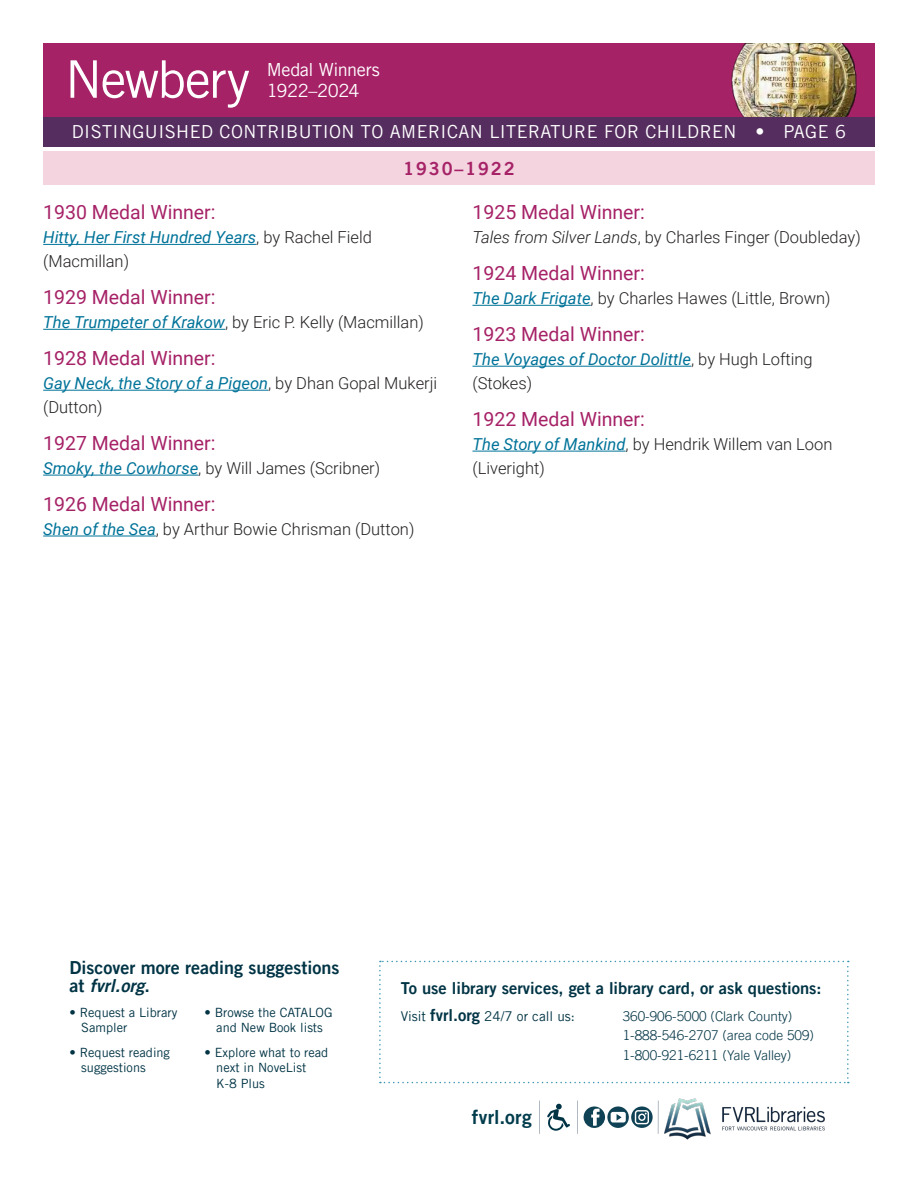
<style>
.page{position:relative;width:918px;height:1188px;background:#fff}
.page>*{position:absolute;margin:0;border:0;box-sizing:border-box;transform-origin:0 0}
.t1{font:51.9px "Trade Gothic LT Pro";letter-spacing:-.03em;color:#fff}
.t2{font:19.5px "Roboto";color:#a62267}
.t3{font:19.5px "Trade Gothic LT Pro Bd 2";letter-spacing:.015em;color:#003c4c}
.t4{font:18.15px/21.8px "Trade Gothic LT Pro";letter-spacing:-.025em;color:#fff}
.t5{font:18px "Trade Gothic LT Pro";letter-spacing:.025em;color:#fff}
.t6{font:18px "Trade Gothic LT Pro Bd 2";color:#003445}
.t7{font:18px "Trade Gothic LT Pro Bd 2 Obl";color:#003445}
.t8{font:18px "Trade Gothic LT Pro Bd 2";letter-spacing:.1em;color:#a62267}
.t9{font:300 16.5px/24px "Roboto";color:#231f20}
.t10{font:italic 16.5px/24px "Roboto";color:#007399}
.t11{font:16.5px "Trade Gothic LT Pro Bd 2";color:#003445}
.t12{font:300 13.5px/19.5px "Trade Gothic LT Pro";color:#003445}
.t13{font:13.5px "Trade Gothic LT Pro";color:#003445}
.t14{font:12.75px/15.3px "Trade Gothic LT Pro";color:#003445}
.s1{font-weight:300;font-style:normal;color:#231f20}
.s2{font-weight:400;font-style:italic;color:#007399}
.s3{font-style:italic}
.s4{font-family:"Trade Gothic LT Pro Bd 2"}
.s5{font-family:"Trade Gothic LT Pro Bd 2";font-size:16.5px}
</style>
<div class="page">
<div style="left:43px;top:151px;width:832px;height:34px;background:#f3d4df"></div>
<div style="left:43px;top:117px;width:832px;height:30px;background:#552d5f"></div>
<hr style="left:43px;top:244px;width:213px;height:1px;background:#007399">
<hr style="left:43px;top:329px;width:182px;height:1px;background:#007399">
<hr style="left:43px;top:390px;width:225px;height:1px;background:#007399">
<hr style="left:43px;top:475px;width:155px;height:1px;background:#007399">
<hr style="left:43px;top:536px;width:113px;height:1px;background:#007399">
<hr style="left:472px;top:305px;width:119px;height:1px;background:#007399">
<hr style="left:472px;top:366px;width:219px;height:1px;background:#007399">
<hr style="left:472px;top:451px;width:154px;height:1px;background:#007399">
<svg style="left:379px;top:961px;width:470px;height:122px"></svg>
<img style="left:664px;top:1098px;width:161px;height:42px">
<hr style="left:539px;top:1101px;width:1px;height:33px;background:#758594">
<hr style="left:577px;top:1101px;width:1px;height:33px;background:#758594">
<hr style="left:658px;top:1101px;width:1px;height:33px;background:#758594">
<svg style="left:607px;top:1106px;width:22px;height:22px"></svg>
<svg style="left:631px;top:1106px;width:22px;height:22px"></svg>
<svg style="left:584px;top:1106px;width:21px;height:22px"></svg>
<svg style="left:635px;top:1110px;width:14px;height:14px"></svg>
<svg style="left:611px;top:1112px;width:15px;height:11px"></svg>
<svg style="left:547px;top:1104px;width:23px;height:27px"></svg>
<div style="left:43px;top:43px;width:832px;height:74px;background:#a62267"></div>
<img style="left:731px;top:43px;width:126px;height:73px">
<h1 class="t1" style="left:65px;top:48px;width:187px">Newbery</h1>
<p class="t4" style="left:267px;top:58px;width:114px">Medal Winners<br>1922–2024</p>
<p class="t5" style="left:72px;top:121px;width:776px">DISTINGUISHED CONTRIBUTION TO AMERICAN LITERATURE FOR CHILDREN • PAGE 6</p>
<p class="t8" style="left:403px;top:157px;width:113px">1930–1922</p>
<p class="t2" style="left:43px;top:199px;width:174px">1930 Medal Winner:</p>
<p class="t10" style="left:43px;top:225px;width:330px">Hitty, Her First Hundred Years<span class="s1">, by Rachel Field (Macmillan)</span></p>
<p class="t2" style="left:43px;top:284px;width:174px">1929 Medal Winner:</p>
<p class="t9" style="left:43px;top:310px;width:382px"><span class="s2">The Trumpeter of Krakow</span>, by Eric P. Kelly (Macmillan)</p>
<p class="t2" style="left:43px;top:344px;width:174px">1928 Medal Winner:</p>
<p class="t9" style="left:43px;top:371px;width:396px"><span class="s2">Gay Neck, the Story of a Pigeon</span>, by Dhan Gopal Mukerji (Dutton)</p>
<p class="t2" style="left:43px;top:429px;width:174px">1927 Medal Winner:</p>
<p class="t9" style="left:43px;top:455px;width:338px"><span class="s2">Smoky, the Cowhorse</span>, by Will James (Scribner)</p>
<p class="t2" style="left:43px;top:490px;width:174px">1926 Medal Winner:</p>
<p class="t9" style="left:43px;top:516px;width:373px"><span class="s2">Shen of the Sea</span>, by Arthur Bowie Chrisman (Dutton)</p>
<p class="t2" style="left:472px;top:199px;width:174px">1925 Medal Winner:</p>
<p class="t9" style="left:472px;top:225px;width:390px"><span class="s3">Tales from Silver Lands</span>, by Charles Finger (Doubleday)</p>
<p class="t2" style="left:472px;top:260px;width:174px">1924 Medal Winner:</p>
<p class="t9" style="left:472px;top:286px;width:360px"><span class="s2">The Dark Frigate</span>, by Charles Hawes (Little, Brown)</p>
<p class="t2" style="left:472px;top:320px;width:174px">1923 Medal Winner:</p>
<p class="t10" style="left:472px;top:347px;width:342px">The Voyages of Doctor Dolittle<span class="s1">, by Hugh Lofting (Stokes)</span></p>
<p class="t2" style="left:472px;top:405px;width:174px">1922 Medal Winner:</p>
<p class="t9" style="left:472px;top:431px;width:362px"><span class="s2">The Story of Mankind</span>, by Hendrik Willem van Loon (Liveright)</p>
<p class="t6" style="left:69px;top:956px;width:272px">Discover more reading suggestions</p>
<p class="t7" style="left:69px;top:974px;width:82px"><span class="s4">at</span> fvrl.org<span class="s4">.</span></p>
<p class="t14" style="left:81px;top:1004px;width:98px;text-indent:-12px">• Request a Library<br>Sampler</p>
<p class="t14" style="left:81px;top:1045px;width:90px;text-indent:-12px">• Request reading suggestions</p>
<p class="t14" style="left:204px;top:1004px;width:130px;text-align:center">• Browse the CATALOG and New Book lists</p>
<p class="t14" style="left:216px;top:1045px;width:114px;text-indent:-12px">• Explore what to read next in NoveList<br>K-8 Plus</p>
<p class="t11" style="left:401px;top:978px;width:422px">To use library services, get a library card, or ask questions:</p>
<p class="t13" style="left:401px;top:1008px;width:176px">Visit <span class="s5">fvrl.org</span> 24/7 or call us:</p>
<p class="t12" style="left:623px;top:1006px;width:193px">360-906-5000 (Clark County)<br>1-888-546-2707 (area code 509)<br>1-800-921-6211 (Yale Valley)</p>
<p class="t3" style="left:472px;top:1105px;width:62px">fvrl.org</p>
</div>
